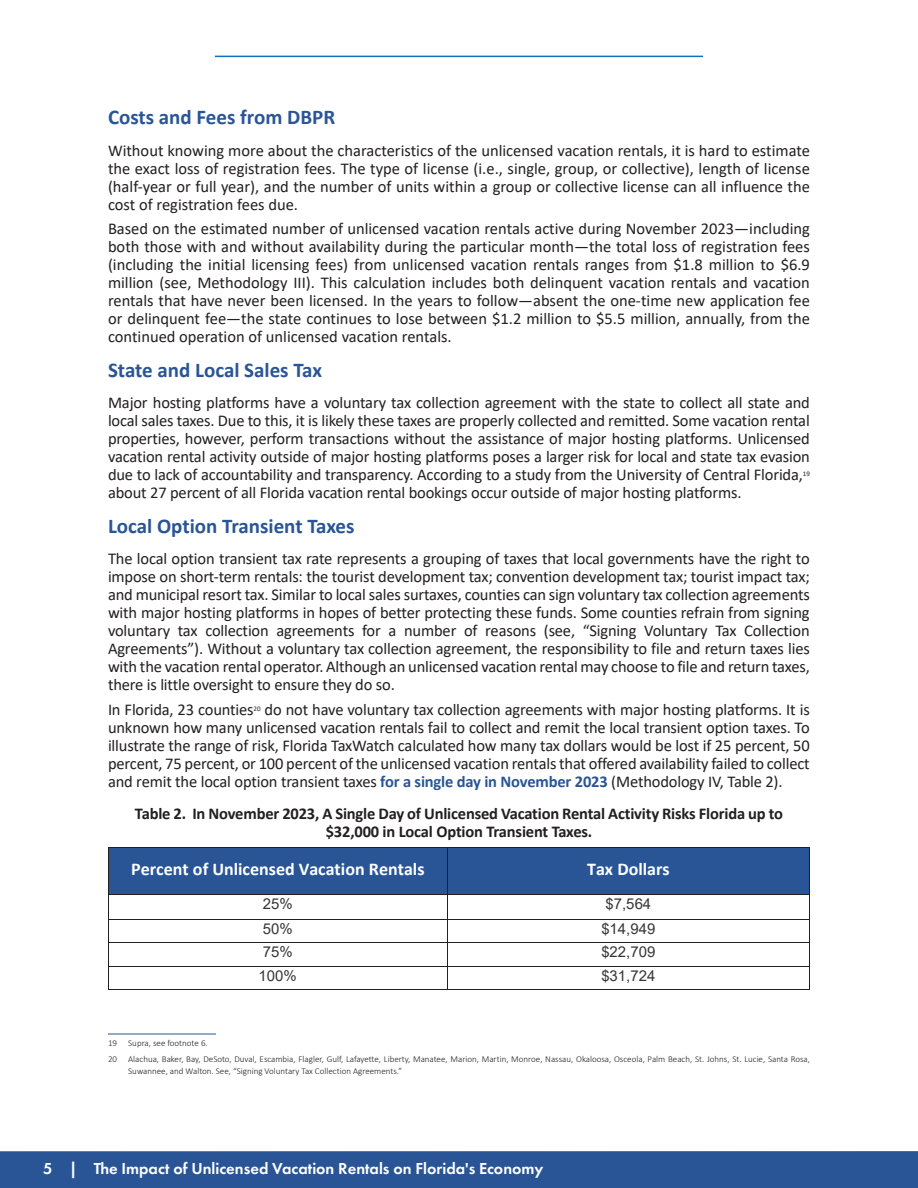
<style>
.page{position:relative;width:918px;height:1188px;background:#fff}
.page>*{position:absolute;margin:0;border:0;box-sizing:border-box;transform-origin:0 0}
.t1{font:700 21px "Calibri";color:#295597}
.t2{font:700 18px "Calibri";color:#fff}
.t3{font:16.5px/18px "Calibri";letter-spacing:-.01em;color:#231f20;text-align:justify}
.t4{font:700 16.5px/18px "Calibri";letter-spacing:-.01em;color:#231f20;text-align:center}
.t5{font:600 16.5px "Futura PT";color:#fff}
.t6{font:15px "Arial";color:#363536}
.t7{font:300 9px/15.5px "Calibri";color:#231f20}
.t8{font:7.05px "Calibri";color:#231f20}
.s1{font-weight:700;color:#295597}
</style>
<div class="page">
<div style="left:0;top:1151px;width:918px;height:37px;background:#295597"></div>
<hr style="left:215px;top:56px;width:488px;height:1px;background:#1070b9">
<hr style="left:108px;top:1034px;width:108px;height:1px;background:#295597">
<div style="left:109px;top:848px;width:338px;height:47px;background:#295597"></div>
<div style="left:448px;top:848px;width:361px;height:47px;background:#295597"></div>
<hr style="left:109px;top:847px;width:338px;height:1px;background:#231f20">
<hr style="left:448px;top:847px;width:361px;height:1px;background:#231f20">
<hr style="left:108px;top:848px;width:1px;height:47px;background:#231f20">
<hr style="left:447px;top:848px;width:1px;height:47px;background:#231f20">
<hr style="left:809px;top:848px;width:1px;height:47px;background:#231f20">
<hr style="left:109px;top:895px;width:338px;height:1px;background:#231f20">
<hr style="left:448px;top:895px;width:361px;height:1px;background:#231f20">
<hr style="left:109px;top:919px;width:338px;height:1px;background:#231f20">
<hr style="left:448px;top:919px;width:361px;height:1px;background:#231f20">
<hr style="left:109px;top:942px;width:338px;height:1px;background:#231f20">
<hr style="left:448px;top:942px;width:361px;height:1px;background:#231f20">
<hr style="left:109px;top:966px;width:338px;height:1px;background:#231f20">
<hr style="left:448px;top:966px;width:361px;height:1px;background:#231f20">
<svg style="left:108px;top:895px;width:1px;height:95px"></svg>
<hr style="left:109px;top:989px;width:338px;height:1px;background:#231f20">
<svg style="left:447px;top:895px;width:1px;height:95px"></svg>
<hr style="left:448px;top:989px;width:361px;height:1px;background:#231f20">
<svg style="left:809px;top:895px;width:1px;height:95px"></svg>
<p class="t1" style="left:108px;top:102px;width:229px">Costs and Fees from DBPR</p>
<p class="t3" style="left:108px;top:141px;width:703px">Without knowing more about the characteristics of the unlicensed vacation rentals, it is hard to estimate the exact loss of registration fees. The type of license (i.e., single, group, or collective), length of license (half-year or full year), and the number of units within a group or collective license can all influence the cost of registration fees due.</p>
<p class="t3" style="left:108px;top:219px;width:704px">Based on the estimated number of unlicensed vacation rentals active during November 2023—including both those with and without availability during the particular month—the total loss of registration fees (including the initial licensing fees) from unlicensed vacation rentals ranges from $1.8 million to $6.9 million (see, Methodology III). This calculation includes both delinquent vacation rentals and vacation rentals that have never been licensed. In the years to follow—absent the one-time new application fee or delinquent fee—the state continues to lose between $1.2 million to $5.5 million, annually, from the continued operation of unlicensed vacation rentals.</p>
<p class="t1" style="left:108px;top:355px;width:216px">State and Local Sales Tax</p>
<p class="t3" style="left:108px;top:393px;width:703px">Major hosting platforms have a voluntary tax collection agreement with the state to collect all state and local sales taxes. Due to this, it is likely these taxes are properly collected and remitted. Some vacation rental properties, however, perform transactions without the assistance of major hosting platforms. Unlicensed vacation rental activity outside of major hosting platforms poses a larger risk for local and state tax evasion due to lack of accountability and transparency. According to a study from the University of Central Florida,</p>
<p class="t8" style="left:803px;top:469px;width:9px">19</p>
<p class="t3" style="left:108px;top:483px;width:635px">about 27 percent of all Florida vacation rental bookings occur outside of major hosting platforms.</p>
<p class="t1" style="left:108px;top:511px;width:248px">Local Option Transient Taxes</p>
<p class="t3" style="left:108px;top:549px;width:703px">The local option transient tax rate represents a grouping of taxes that local governments have the right to impose on short-term rentals: the tourist development tax; convention development tax; tourist impact tax; and municipal resort tax. Similar to local sales surtaxes, counties can sign voluntary tax collection agreements with major hosting platforms in hopes of better protecting these funds. Some counties refrain from signing voluntary tax collection agreements for a number of reasons (see, “Signing Voluntary Tax Collection Agreements”). Without a voluntary tax collection agreement, the responsibility to file and return taxes lies with the vacation rental operator. Although an unlicensed vacation rental may choose to file and return taxes, there is little oversight to ensure they do so.</p>
<p class="t3" style="left:108px;top:700px;width:147px">In Florida, 23 counties</p>
<p class="t8" style="left:254px;top:704px;width:9px">20</p>
<p class="t3" style="left:108px;top:700px;width:703px;text-indent:157px">do not have voluntary tax collection agreements with major hosting platforms. It is unknown how many unlicensed vacation rentals fail to collect and remit the local transient option taxes. To illustrate the range of risk, Florida TaxWatch calculated how many tax dollars would be lost if 25 percent, 50 percent, 75 percent, or 100 percent of the unlicensed vacation rentals that offered availability failed to collect and remit the local option transient taxes <span class="s1">for a single day in November 2023</span> (Methodology IV, Table 2).</p>
<p class="t4" style="left:135px;top:804px;width:650px">Table 2. In November 2023, A Single Day of Unlicensed Vacation Rental Activity Risks Florida up to $32,000 in Local Option Transient Taxes.</p>
<p class="t2" style="left:131px;top:856px;width:295px">Percent of Unlicensed Vacation Rentals</p>
<p class="t2" style="left:587px;top:856px;width:84px">Tax Dollars</p>
<p class="t6" style="left:263px;top:894px;width:31px">25%</p>
<p class="t6" style="left:606px;top:894px;width:47px">$7,564</p>
<p class="t6" style="left:263px;top:918px;width:31px">50%</p>
<p class="t6" style="left:601px;top:918px;width:56px">$14,949</p>
<p class="t6" style="left:263px;top:942px;width:31px">75%</p>
<p class="t6" style="left:601px;top:942px;width:56px">$22,709</p>
<p class="t6" style="left:259px;top:965px;width:40px">100%</p>
<p class="t6" style="left:601px;top:965px;width:56px">$31,724</p>
<p class="t7" style="left:108px;top:1035px;width:704px">19 Supra, see footnote 6.<br>20 Alachua, Baker, Bay, DeSoto, Duval, Escambia, Flagler, Gulf, Lafayette, Liberty, Manatee, Marion, Martin, Monroe, Nassau, Okaloosa, Osceola, Palm Beach, St. Johns, St. Lucie, Santa Rosa,</p>
<p class="t7" style="left:128px;top:1063px;width:275px">Suwannee, and Walton. See, “Signing Voluntary Tax Collection Agreements.”</p>
<p class="t5" style="left:43px;top:1158px;width:502px">5 | The Impact of Unlicensed Vacation Rentals on Florida's Economy</p>
</div>
